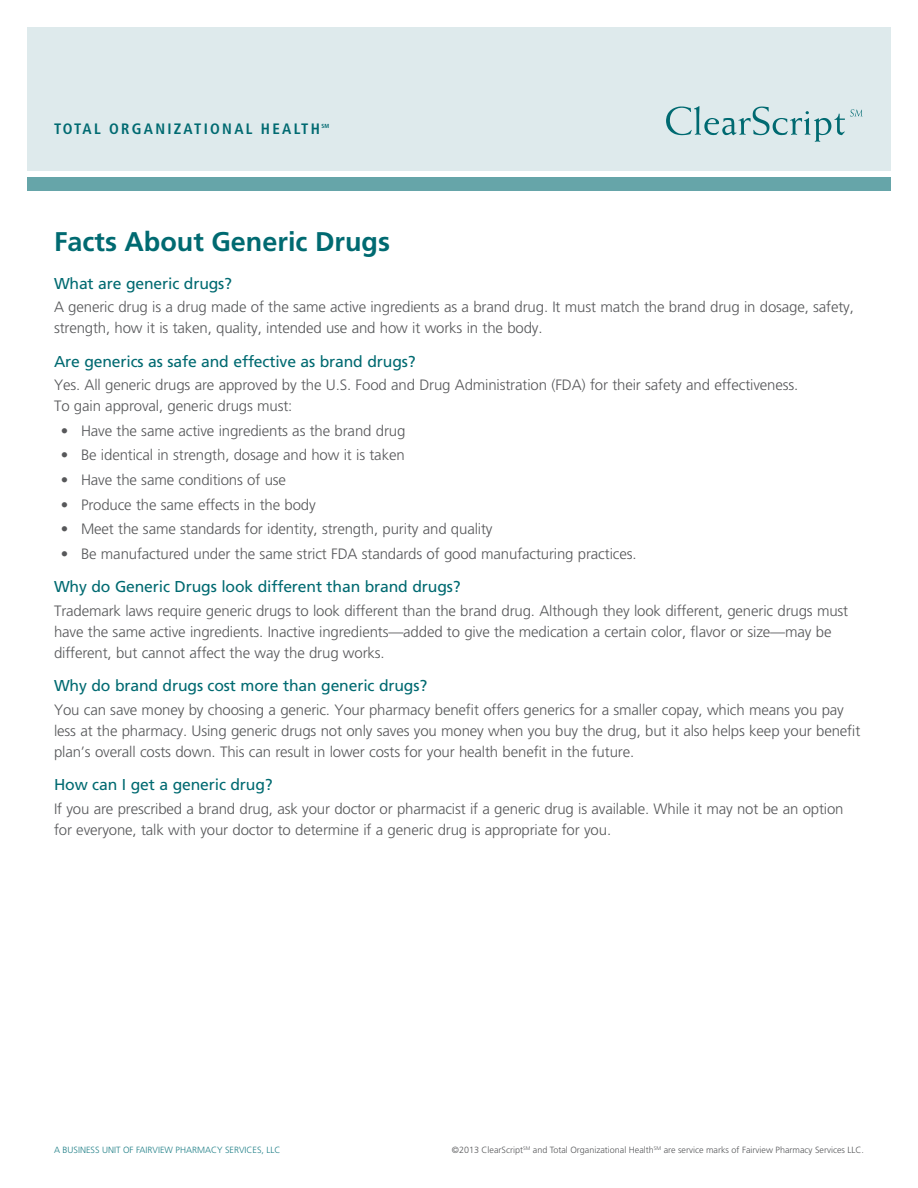
<style>
.page{position:relative;width:918px;height:1188px;background:#fff}
.page>*{position:absolute;margin:0;border:0;box-sizing:border-box;transform-origin:0 0}
.Factsheet_Teal_Headl{font:700 27px "Frutiger LT Std";color:#006a71}
.Factsheet_Teal_Secon{font:15.75px "Frutiger";letter-spacing:-.01em;color:#006a71}
.t1{font:700 condensed 15.15px "Frutiger LT Std";letter-spacing:.15em;color:#006a71}
.Factsheet_Bullets{font:300 15px/21px "Frutiger LT Std";letter-spacing:-.01em;color:#57585a}
.Factsheet_Teal_Secon-2{font:300 15px/21px "Frutiger LT Std";letter-spacing:-.01em;color:#57585a}
.Copyright_Line{font:300 9px "Frutiger LT Std";color:#57585a}
.Copyright_Line-2{font:300 9px "Frutiger LT Std";color:#228088}
.t2{font:700 condensed 5.85px "Frutiger LT Std";color:#006a71}
</style>
<div class="page">
<div style="left:27px;top:27px;width:864px;height:144px;background:#deeaec"></div>
<svg style="left:666px;top:106px;width:197px;height:36px"></svg>
<div style="left:27px;top:177px;width:864px;height:14px;background:#66a5a9"></div>
<p class="t1" style="left:54px;top:120px;width:267px">TOTAL ORGANIZATIONAL HEALTH</p>
<p class="t2" style="left:322px;top:123px;width:9px">SM</p>
<p class="Factsheet_Teal_Headl" style="left:54px;top:225px;width:337px">Facts About Generic Drugs</p>
<p class="Factsheet_Teal_Secon" style="left:54px;top:274px;width:180px">What are generic drugs?</p>
<p class="Factsheet_Teal_Secon-2" style="left:54px;top:297px;width:801px">A generic drug is a drug made of the same active ingredients as a brand drug. It must match the brand drug in dosage, safety, strength, how it is taken, quality, intended use and how it works in the body.</p>
<p class="Factsheet_Teal_Secon" style="left:54px;top:352px;width:363px">Are generics as safe and effective as brand drugs?</p>
<p class="Factsheet_Bullets" style="left:54px;top:375px;width:746px">Yes. All generic drugs are approved by the U.S. Food and Drug Administration (FDA) for their safety and effectiveness.<br>To gain approval, generic drugs must:</p>
<p class="Factsheet_Bullets" style="left:61px;top:421px;width:346px">• Have the same active ingredients as the brand drug</p>
<p class="Factsheet_Bullets" style="left:61px;top:445px;width:345px">• Be identical in strength, dosage and how it is taken</p>
<p class="Factsheet_Bullets" style="left:61px;top:470px;width:227px">• Have the same conditions of use</p>
<p class="Factsheet_Bullets" style="left:61px;top:494px;width:257px">• Produce the same effects in the body</p>
<p class="Factsheet_Bullets" style="left:61px;top:519px;width:433px">• Meet the same standards for identity, strength, purity and quality</p>
<p class="Factsheet_Bullets" style="left:61px;top:543px;width:577px">• Be manufactured under the same strict FDA standards of good manufacturing practices.</p>
<p class="Factsheet_Teal_Secon" style="left:54px;top:577px;width:408px">Why do Generic Drugs look different than brand drugs?</p>
<p class="Factsheet_Bullets" style="left:54px;top:600px;width:796px">Trademark laws require generic drugs to look different than the brand drug. Although they look different, generic drugs must have the same active ingredients. Inactive ingredients—added to give the medication a certain color, flavor or size—may be different, but cannot affect the way the drug works.</p>
<p class="Factsheet_Teal_Secon" style="left:54px;top:677px;width:375px">Why do brand drugs cost more than generic drugs?</p>
<p class="Factsheet_Bullets" style="left:54px;top:699px;width:808px">You can save money by choosing a generic. Your pharmacy benefit offers generics for a smaller copay, which means you pay less at the pharmacy. Using generic drugs not only saves you money when you buy the drug, but it also helps keep your benefit plan’s overall costs down. This can result in lower costs for your health benefit in the future.</p>
<p class="Factsheet_Teal_Secon" style="left:54px;top:776px;width:220px">How can I get a generic drug?</p>
<p class="Factsheet_Bullets" style="left:54px;top:799px;width:791px">If you are prescribed a brand drug, ask your doctor or pharmacist if a generic drug is available. While it may not be an option for everyone, talk with your doctor to determine if a generic drug is appropriate for you.</p>
<p class="Copyright_Line-2" style="left:54px;top:1144px;width:228px">A BUSINESS UNIT OF FAIRVIEW PHARMACY SERVICES, LLC</p>
<p class="Copyright_Line" style="left:452px;top:1144px;width:414px">©2013 ClearScript<sup>SM</sup> and Total Organizational Health<sup>SM</sup> are service marks of Fairview Pharmacy Services LLC.</p>
</div>
